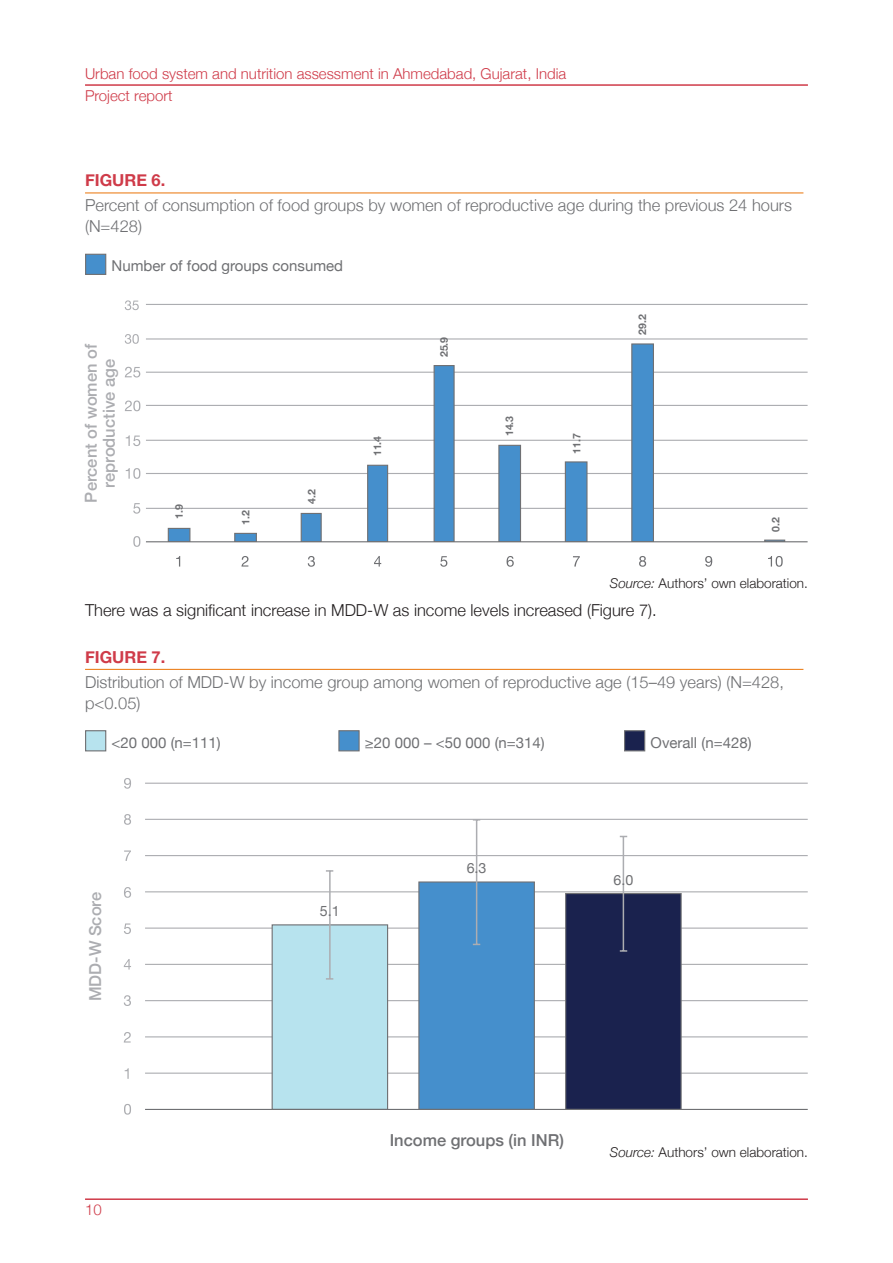
<style>
.page{position:relative;width:893px;height:1263px;background:#fff}
.page>*{position:absolute;margin:0;border:0;box-sizing:border-box;transform-origin:0 0}
.testo_della_figura{font:300 16.5px/21px "Helvetica Neue";color:#6f7073}
.testo{font:300 16.5px "Helvetica Neue";color:#231f20}
.asse_y{font:500 16.5px/18px "Helvetica Neue";color:#acadb1;text-align:center}
.asse_x{font:500 16.5px "Helvetica Neue";color:#6f7073}
.TITOLO_DELLA_FIGURA{font:700 16.5px "Helvetica Neue";color:#cf3b49}
.t1{font:300 15px/22.2px "Helvetica Neue";color:#cf3b49}
.legenda{font:15px "Helvetica Neue";color:#6f7073}
.testo-2{font:14.25px "Helvetica Neue";color:#6f7073}
.Source{font:300 13.5px "Helvetica Neue";color:#231f20}
.numeri_7pt{font:700 10.5px "Helvetica Neue";color:#6f7073}
.s1{font-style:italic}
</style>
<div class="page">
<hr style="left:85px;top:84px;width:723px;height:2px;background:#cf3b49">
<hr style="left:85px;top:1198px;width:723px;height:2px;background:#cf3b49">
<hr style="left:85px;top:192px;width:718px;height:1px;background:#ec8322">
<hr style="left:85px;top:669px;width:718px;height:1px;background:#ec8322">
<svg style="left:133px;top:536px;width:7px;height:11px"></svg>
<svg style="left:133px;top:503px;width:7px;height:11px"></svg>
<svg style="left:126px;top:468px;width:14px;height:11px"></svg>
<svg style="left:126px;top:435px;width:14px;height:11px"></svg>
<svg style="left:125px;top:400px;width:15px;height:11px"></svg>
<svg style="left:125px;top:367px;width:15px;height:10px"></svg>
<svg style="left:176px;top:556px;width:470px;height:11px"></svg>
<svg style="left:705px;top:556px;width:78px;height:11px"></svg>
<div style="left:85px;top:254px;width:21px;height:21px;background:#458fcc;border:1px solid #6f7073"></div>
<svg style="left:124px;top:1104px;width:7px;height:11px"></svg>
<svg style="left:125px;top:1068px;width:4px;height:11px"></svg>
<svg style="left:124px;top:1032px;width:7px;height:10px"></svg>
<svg style="left:124px;top:995px;width:7px;height:11px"></svg>
<svg style="left:124px;top:959px;width:7px;height:10px"></svg>
<svg style="left:124px;top:923px;width:7px;height:11px"></svg>
<svg style="left:124px;top:887px;width:7px;height:11px"></svg>
<svg style="left:124px;top:850px;width:7px;height:11px"></svg>
<svg style="left:124px;top:814px;width:7px;height:11px"></svg>
<hr style="left:146px;top:508px;width:662px;height:1px;background:#acadb1">
<hr style="left:146px;top:473px;width:662px;height:1px;background:#acadb1">
<hr style="left:146px;top:440px;width:662px;height:1px;background:#acadb1">
<hr style="left:146px;top:405px;width:662px;height:1px;background:#acadb1">
<hr style="left:146px;top:372px;width:662px;height:1px;background:#acadb1">
<hr style="left:146px;top:338px;width:662px;height:2px;background:#acadb1">
<hr style="left:146px;top:304px;width:662px;height:1px;background:#acadb1">
<svg style="left:167px;top:343px;width:619px;height:198px"></svg>
<hr style="left:146px;top:541px;width:662px;height:1px;background:#6f7073">
<svg style="left:125px;top:334px;width:14px;height:10px"></svg>
<svg style="left:125px;top:300px;width:14px;height:10px"></svg>
<div style="left:85px;top:730px;width:21px;height:21px;background:#b7e3ee;border:1px solid #6f7073"></div>
<div style="left:338px;top:730px;width:22px;height:21px;background:#458fcc;border:1px solid #6f7073"></div>
<div style="left:624px;top:730px;width:21px;height:21px;background:#1a224e;border:1px solid #6f7073"></div>
<hr style="left:145px;top:1072px;width:663px;height:2px;background:#acadb1">
<hr style="left:145px;top:1036px;width:663px;height:1px;background:#acadb1">
<hr style="left:145px;top:1000px;width:663px;height:1px;background:#acadb1">
<hr style="left:145px;top:964px;width:663px;height:1px;background:#acadb1">
<hr style="left:145px;top:927px;width:663px;height:2px;background:#acadb1">
<hr style="left:145px;top:891px;width:663px;height:1px;background:#acadb1">
<hr style="left:145px;top:855px;width:663px;height:1px;background:#acadb1">
<hr style="left:145px;top:819px;width:663px;height:1px;background:#acadb1">
<hr style="left:145px;top:783px;width:663px;height:1px;background:#acadb1">
<div style="left:272px;top:924px;width:116px;height:186px;background:#b7e3ee;border:1px solid #6f7073"></div>
<div style="left:418px;top:881px;width:117px;height:229px;background:#458fcc;border:1px solid #6f7073"></div>
<div style="left:565px;top:893px;width:117px;height:217px;background:#1a224e;border:1px solid #6f7073"></div>
<hr style="left:329px;top:925px;width:2px;height:54px;background:#acadb1">
<hr style="left:329px;top:871px;width:2px;height:54px;background:#acadb1">
<svg style="left:326px;top:978px;width:7px;height:2px"></svg>
<svg style="left:326px;top:870px;width:7px;height:2px"></svg>
<hr style="left:476px;top:882px;width:1px;height:62px;background:#acadb1">
<hr style="left:476px;top:820px;width:1px;height:62px;background:#acadb1">
<hr style="left:623px;top:893px;width:1px;height:58px;background:#acadb1">
<hr style="left:623px;top:836px;width:1px;height:57px;background:#acadb1">
<svg style="left:620px;top:950px;width:7px;height:2px"></svg>
<hr style="left:145px;top:1109px;width:663px;height:1px;background:#6f7073">
<svg style="left:124px;top:778px;width:7px;height:11px"></svg>
<p class="t1" style="left:85px;top:61px;width:483px">Urban food system and nutrition assessment in Ahmedabad, Gujarat, India<br>Project report</p>
<p class="TITOLO_DELLA_FIGURA" style="left:85px;top:167px;width:82px">FIGURE 6.</p>
<p class="testo_della_figura" style="left:85px;top:194px;width:708px">Percent of consumption of food groups by women of reproductive age during the previous 24 hours (N=428)</p>
<p class="legenda" style="left:112px;top:255px;width:233px">Number of food groups consumed</p>
<p class="asse_y" style="left:81px;top:502px;width:160px;rotate:-90deg">Percent of women of reproductive age</p>
<p class="numeri_7pt" style="left:171px;top:519px;width:16px;rotate:-90deg">1.9</p>
<p class="numeri_7pt" style="left:238px;top:525px;width:16px;rotate:-90deg">1.2</p>
<p class="numeri_7pt" style="left:303px;top:504px;width:16px;rotate:-90deg">4.2</p>
<p class="numeri_7pt" style="left:369px;top:456px;width:22px;rotate:-90deg">11.4</p>
<p class="numeri_7pt" style="left:436px;top:357px;width:22px;rotate:-90deg">25.9</p>
<p class="numeri_7pt" style="left:501px;top:436px;width:22px;rotate:-90deg">14.3</p>
<p class="numeri_7pt" style="left:634px;top:335px;width:22px;rotate:-90deg">29.2</p>
<p class="numeri_7pt" style="left:568px;top:454px;width:22px;rotate:-90deg">11.7</p>
<p class="numeri_7pt" style="left:767px;top:532px;width:16px;rotate:-90deg">0.2</p>
<p class="Source" style="left:610px;top:572px;width:200px"><span class="s1">Source:</span> Authors’ own elaboration.</p>
<p class="testo" style="left:85px;top:597px;width:573px">There was a significant increase in MDD-W as income levels increased (Figure 7).</p>
<p class="TITOLO_DELLA_FIGURA" style="left:85px;top:644px;width:82px">FIGURE 7.</p>
<p class="testo_della_figura" style="left:85px;top:670px;width:700px">Distribution of MDD-W by income group among women of reproductive age (15–49 years) (N=428, p&lt;0.05)</p>
<p class="legenda" style="left:112px;top:732px;width:111px">&lt;20 000 (n=111)</p>
<p class="legenda" style="left:365px;top:732px;width:181px">≥20 000 – &lt;50 000 (n=314)</p>
<p class="legenda" style="left:651px;top:732px;width:102px">Overall (n=428)</p>
<p class="asse_y" style="left:85px;top:1001px;width:111px;rotate:-90deg">MDD-W Score</p>
<p class="t1" style="left:85px;top:1197px;width:18px">10</p>
<p class="testo-2" style="left:320px;top:900px;width:21px">5.1</p>
<p class="testo-2" style="left:467px;top:858px;width:21px">6.3</p>
<p class="testo-2" style="left:613px;top:869px;width:21px">6.0</p>
<p class="asse_x" style="left:390px;top:1127px;width:176px">Income groups (in INR)</p>
<p class="Source" style="left:610px;top:1141px;width:200px"><span class="s1">Source:</span> Authors’ own elaboration.</p>
</div>
